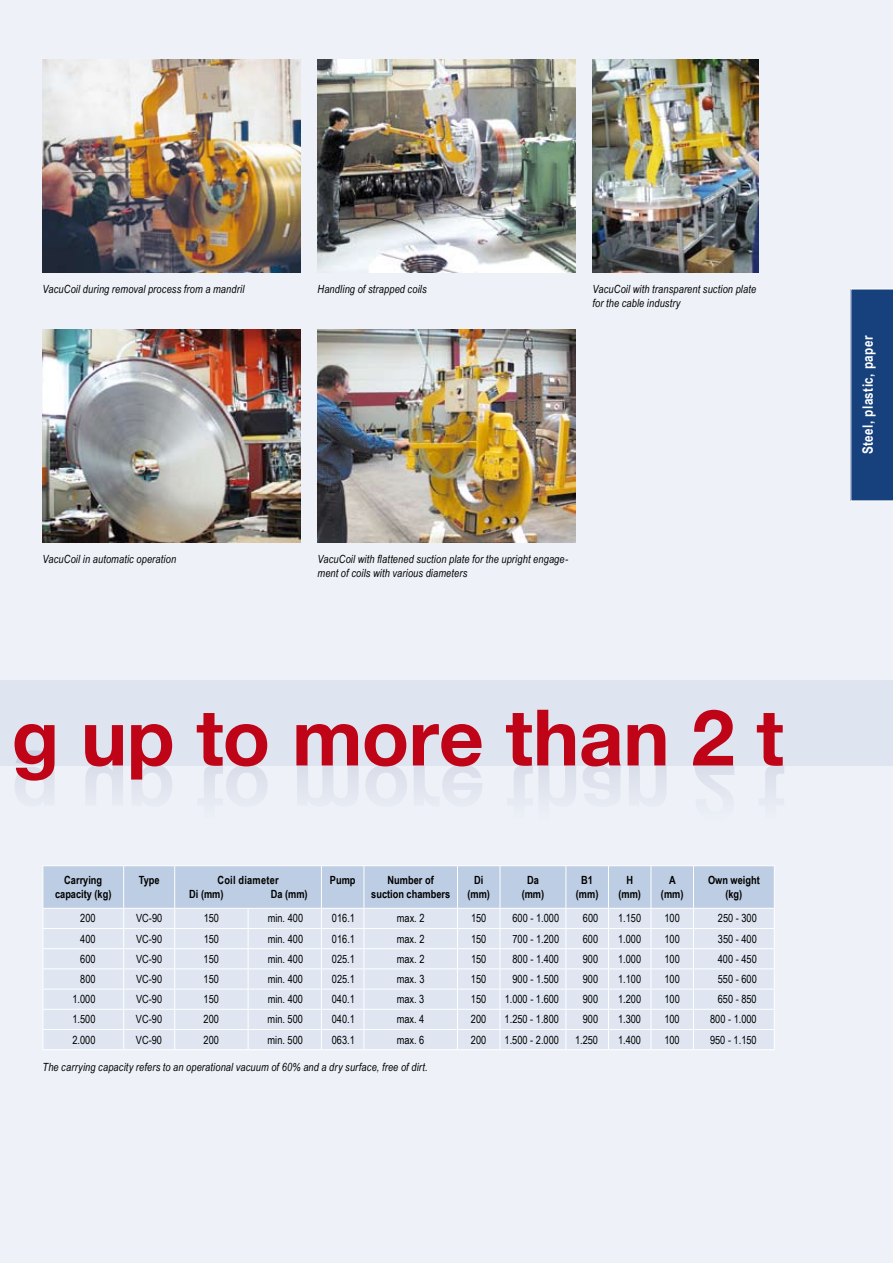
<style>
.page{position:relative;width:893px;height:1263px;background:#eef2f8}
.page>*{position:absolute;margin:0;border:0;box-sizing:border-box;transform-origin:0 0}
.t1{font:700 78px "Helvetica Neue";letter-spacing:-.005em;color:#c00418}
.t2{font:700 14.25px "Arial Narrow";letter-spacing:.03em;color:#fff}
.t3{font:11.25px "Arial Narrow";color:#000}
.t4{font:italic 11.25px/13.5px "Arial Narrow";letter-spacing:.015em;color:#000}
.t5{font:700 11.25px/13.5px "Arial Narrow";color:#000;text-align:center}
.t6{font:700 11.25px/13.5px "Arial Narrow";letter-spacing:.02em;color:#000}
</style>
<div class="page">
<hr style="left:43px;top:865px;width:81px;height:1px;background:#fff">
<hr style="left:124px;top:865px;width:51px;height:1px;background:#fff">
<hr style="left:175px;top:865px;width:73px;height:1px;background:#fff">
<hr style="left:248px;top:865px;width:73px;height:1px;background:#fff">
<hr style="left:321px;top:865px;width:43px;height:1px;background:#fff">
<hr style="left:364px;top:865px;width:93px;height:1px;background:#fff">
<hr style="left:457px;top:865px;width:43px;height:1px;background:#fff">
<hr style="left:500px;top:865px;width:66px;height:1px;background:#fff">
<hr style="left:566px;top:865px;width:42px;height:1px;background:#fff">
<hr style="left:608px;top:865px;width:43px;height:1px;background:#fff">
<hr style="left:651px;top:865px;width:42px;height:1px;background:#fff">
<hr style="left:693px;top:865px;width:82px;height:1px;background:#fff">
<svg style="left:43px;top:866px;width:732px;height:183px"></svg>
<hr style="left:43px;top:1049px;width:81px;height:1px;background:#fff">
<hr style="left:124px;top:1049px;width:51px;height:1px;background:#fff">
<hr style="left:175px;top:1049px;width:73px;height:1px;background:#fff">
<hr style="left:248px;top:1049px;width:73px;height:1px;background:#fff">
<hr style="left:321px;top:1049px;width:43px;height:1px;background:#fff">
<hr style="left:364px;top:1049px;width:93px;height:1px;background:#fff">
<hr style="left:457px;top:1049px;width:43px;height:1px;background:#fff">
<hr style="left:500px;top:1049px;width:66px;height:1px;background:#fff">
<hr style="left:566px;top:1049px;width:42px;height:1px;background:#fff">
<hr style="left:608px;top:1049px;width:43px;height:1px;background:#fff">
<hr style="left:651px;top:1049px;width:42px;height:1px;background:#fff">
<hr style="left:693px;top:1049px;width:82px;height:1px;background:#fff">
<div style="left:0;top:680px;width:893px;height:85px;background:#dee5f1"></div>
<div style="left:850px;top:289px;width:43px;height:212px;background:#16417d"></div>
<img style="left:43px;top:60px;width:257px;height:212px">
<img style="left:43px;top:330px;width:257px;height:212px">
<img style="left:317px;top:330px;width:258px;height:212px">
<img style="left:592px;top:60px;width:167px;height:212px">
<img style="left:317px;top:60px;width:258px;height:212px">
<p class="t4" style="left:43px;top:282px;width:203px">VacuCoil during removal process from a mandril</p>
<p class="t4" style="left:317px;top:282px;width:111px">Handling of strapped coils</p>
<p class="t4" style="left:592px;top:282px;width:165px">VacuCoil with transparent suction plate for the cable industry</p>
<p class="t4" style="left:43px;top:552px;width:135px">VacuCoil in automatic operation</p>
<p class="t4" style="left:317px;top:552px;width:252px">VacuCoil with flattened suction plate for the upright engage&shy;ment of coils with various diameters</p>
<h1 class="t1" style="left:12px;top:689px;width:774px">g up to more than 2 t</h1>
<p class="t5" style="left:55px;top:873px;width:58px">Carrying capacity (kg)</p>
<p class="t5" style="left:139px;top:873px;width:22px">Type</p>
<p class="t6" style="left:189px;top:873px;width:91px;text-indent:28px">Coil diameter<br>Di (mm)</p>
<p class="t5" style="left:271px;top:887px;width:38px">Da (mm)</p>
<p class="t5" style="left:330px;top:873px;width:27px">Pump</p>
<p class="t5" style="left:371px;top:873px;width:80px">Number of suction chambers</p>
<p class="t5" style="left:467px;top:873px;width:24px">Di (mm)</p>
<p class="t5" style="left:522px;top:873px;width:24px">Da (mm)</p>
<p class="t5" style="left:576px;top:873px;width:24px">B1 (mm)</p>
<p class="t5" style="left:618px;top:873px;width:24px">H (mm)</p>
<p class="t5" style="left:661px;top:873px;width:24px">A (mm)</p>
<p class="t5" style="left:708px;top:873px;width:53px">Own weight (kg)</p>
<p class="t3" style="left:80px;top:910px;width:17px">200</p>
<p class="t3" style="left:136px;top:910px;width:28px">VC-90</p>
<p class="t3" style="left:204px;top:910px;width:17px">150</p>
<p class="t3" style="left:268px;top:910px;width:37px">min. 400</p>
<p class="t3" style="left:332px;top:910px;width:25px">016.1</p>
<p class="t3" style="left:397px;top:910px;width:29px">max. 2</p>
<p class="t3" style="left:471px;top:910px;width:17px">150</p>
<p class="t3" style="left:512px;top:910px;width:48px">600 - 1.000</p>
<p class="t3" style="left:583px;top:910px;width:17px">600</p>
<p class="t3" style="left:618px;top:910px;width:25px">1.150</p>
<p class="t3" style="left:664px;top:910px;width:17px">100</p>
<p class="t3" style="left:718px;top:910px;width:40px">250 - 300</p>
<p class="t3" style="left:80px;top:930px;width:17px">400</p>
<p class="t3" style="left:136px;top:930px;width:28px">VC-90</p>
<p class="t3" style="left:204px;top:930px;width:17px">150</p>
<p class="t3" style="left:268px;top:930px;width:37px">min. 400</p>
<p class="t3" style="left:332px;top:930px;width:25px">016.1</p>
<p class="t3" style="left:397px;top:930px;width:29px">max. 2</p>
<p class="t3" style="left:471px;top:930px;width:17px">150</p>
<p class="t3" style="left:512px;top:930px;width:48px">700 - 1.200</p>
<p class="t3" style="left:583px;top:930px;width:17px">600</p>
<p class="t3" style="left:618px;top:930px;width:25px">1.000</p>
<p class="t3" style="left:664px;top:930px;width:17px">100</p>
<p class="t3" style="left:718px;top:930px;width:40px">350 - 400</p>
<p class="t3" style="left:80px;top:951px;width:17px">600</p>
<p class="t3" style="left:136px;top:951px;width:28px">VC-90</p>
<p class="t3" style="left:204px;top:951px;width:17px">150</p>
<p class="t3" style="left:268px;top:951px;width:37px">min. 400</p>
<p class="t3" style="left:332px;top:951px;width:25px">025.1</p>
<p class="t3" style="left:397px;top:951px;width:29px">max. 2</p>
<p class="t3" style="left:471px;top:951px;width:17px">150</p>
<p class="t3" style="left:512px;top:951px;width:48px">800 - 1.400</p>
<p class="t3" style="left:583px;top:951px;width:17px">900</p>
<p class="t3" style="left:618px;top:951px;width:25px">1.000</p>
<p class="t3" style="left:664px;top:951px;width:17px">100</p>
<p class="t3" style="left:718px;top:951px;width:40px">400 - 450</p>
<p class="t3" style="left:80px;top:971px;width:17px">800</p>
<p class="t3" style="left:136px;top:971px;width:28px">VC-90</p>
<p class="t3" style="left:204px;top:971px;width:17px">150</p>
<p class="t3" style="left:268px;top:971px;width:37px">min. 400</p>
<p class="t3" style="left:332px;top:971px;width:25px">025.1</p>
<p class="t3" style="left:397px;top:971px;width:29px">max. 3</p>
<p class="t3" style="left:471px;top:971px;width:17px">150</p>
<p class="t3" style="left:512px;top:971px;width:48px">900 - 1.500</p>
<p class="t3" style="left:583px;top:971px;width:17px">900</p>
<p class="t3" style="left:618px;top:971px;width:25px">1.100</p>
<p class="t3" style="left:664px;top:971px;width:17px">100</p>
<p class="t3" style="left:718px;top:971px;width:40px">550 - 600</p>
<p class="t3" style="left:72px;top:991px;width:25px">1.000</p>
<p class="t3" style="left:136px;top:991px;width:28px">VC-90</p>
<p class="t3" style="left:204px;top:991px;width:17px">150</p>
<p class="t3" style="left:268px;top:991px;width:37px">min. 400</p>
<p class="t3" style="left:332px;top:991px;width:25px">040.1</p>
<p class="t3" style="left:397px;top:991px;width:29px">max. 3</p>
<p class="t3" style="left:471px;top:991px;width:17px">150</p>
<p class="t3" style="left:505px;top:991px;width:56px">1.000 - 1.600</p>
<p class="t3" style="left:583px;top:991px;width:17px">900</p>
<p class="t3" style="left:618px;top:991px;width:25px">1.200</p>
<p class="t3" style="left:664px;top:991px;width:17px">100</p>
<p class="t3" style="left:718px;top:991px;width:40px">650 - 850</p>
<p class="t3" style="left:72px;top:1011px;width:25px">1.500</p>
<p class="t3" style="left:136px;top:1011px;width:28px">VC-90</p>
<p class="t3" style="left:204px;top:1011px;width:17px">200</p>
<p class="t3" style="left:268px;top:1011px;width:37px">min. 500</p>
<p class="t3" style="left:332px;top:1011px;width:25px">040.1</p>
<p class="t3" style="left:397px;top:1011px;width:29px">max. 4</p>
<p class="t3" style="left:471px;top:1011px;width:17px">200</p>
<p class="t3" style="left:505px;top:1011px;width:56px">1.250 - 1.800</p>
<p class="t3" style="left:583px;top:1011px;width:17px">900</p>
<p class="t3" style="left:618px;top:1011px;width:25px">1.300</p>
<p class="t3" style="left:664px;top:1011px;width:17px">100</p>
<p class="t3" style="left:710px;top:1011px;width:48px">800 - 1.000</p>
<p class="t3" style="left:72px;top:1031px;width:25px">2.000</p>
<p class="t3" style="left:136px;top:1031px;width:28px">VC-90</p>
<p class="t3" style="left:204px;top:1031px;width:17px">200</p>
<p class="t3" style="left:268px;top:1031px;width:37px">min. 500</p>
<p class="t3" style="left:332px;top:1031px;width:25px">063.1</p>
<p class="t3" style="left:397px;top:1031px;width:29px">max. 6</p>
<p class="t3" style="left:471px;top:1031px;width:17px">200</p>
<p class="t3" style="left:505px;top:1031px;width:56px">1.500 - 2.000</p>
<p class="t3" style="left:575px;top:1031px;width:25px">1.250</p>
<p class="t3" style="left:618px;top:1031px;width:25px">1.400</p>
<p class="t3" style="left:664px;top:1031px;width:17px">100</p>
<p class="t3" style="left:710px;top:1031px;width:48px">950 - 1.150</p>
<p class="t4" style="left:43px;top:1060px;width:387px">The carrying capacity refers to an operational vacuum of 60% and a dry surface, free of dirt.</p>
<p class="t2" style="left:857px;top:454px;width:120px;rotate:-90deg">Steel, plastic, paper</p>
</div>
